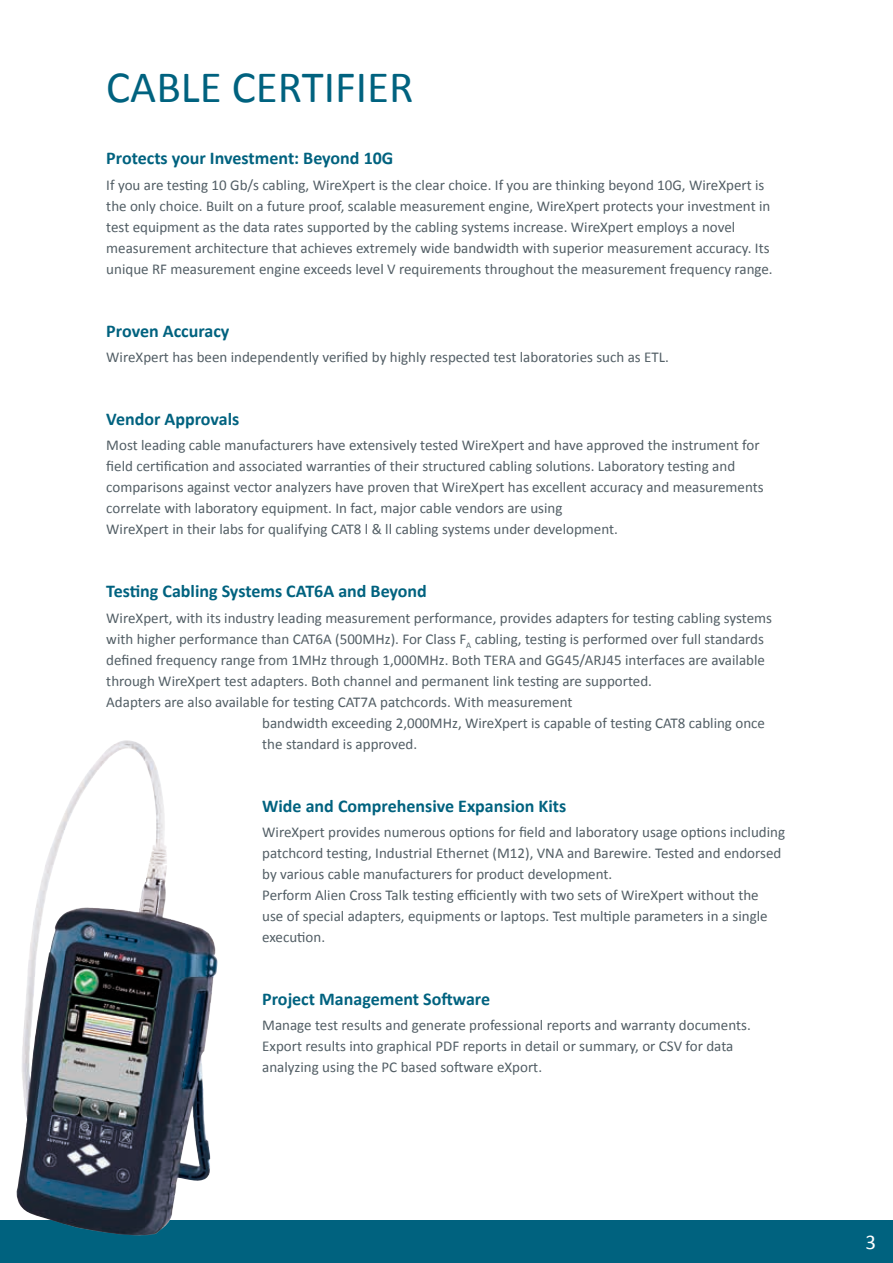
<style>
.page{position:relative;width:893px;height:1263px;background:#fff}
.page>*{position:absolute;margin:0;border:0;box-sizing:border-box;transform-origin:0 0}
.t1{font:45px "Calibri";color:#00627f}
.t2{font:21px "Calibri";color:#fff}
.t3{font:700 18px "Calibri";color:#00627f}
.t4{font:15px/21px "Calibri";color:#525e65}
</style>
<div class="page">
<div style="left:0;top:1220px;width:893px;height:43px;background:#00627f"></div>
<img style="left:16px;top:740px;width:202px;height:495px">
<h1 class="t1" style="left:106px;top:59px;width:309px">CABLE CERTIFIER</h1>
<p class="t3" style="left:106px;top:147px;width:289px">Protects your Investment: Beyond 10G</p>
<p class="t4" style="left:106px;top:174px;width:668px">If you are testing 10 Gb/s cabling, WireXpert is the clear choice. If you are thinking beyond 10G, WireXpert is the only choice. Built on a future proof, scalable measurement engine, WireXpert protects your investment in test equipment as the data rates supported by the cabling systems increase. WireXpert employs a novel measurement architecture that achieves extremely wide bandwidth with superior measurement accuracy. Its unique RF measurement engine exceeds level V requirements throughout the measurement frequency range.</p>
<p class="t3" style="left:106px;top:320px;width:125px">Proven Accuracy</p>
<p class="t4" style="left:106px;top:346px;width:564px">WireXpert has been independently verified by highly respected test laboratories such as ETL.</p>
<p class="t3" style="left:106px;top:408px;width:135px">Vendor Approvals</p>
<p class="t4" style="left:106px;top:434px;width:659px">Most leading cable manufacturers have extensively tested WireXpert and have approved the instrument for field certification and associated warranties of their structured cabling solutions. Laboratory testing and comparisons against vector analyzers have proven that WireXpert has excellent accuracy and measurements correlate with laboratory equipment. In fact, major cable vendors are using<br>WireXpert in their labs for qualifying CAT8 l &amp; ll cabling systems under development.</p>
<p class="t3" style="left:106px;top:580px;width:322px">Testing Cabling Systems CAT6A and Beyond</p>
<p class="t4" style="left:106px;top:606px;width:667px">WireXpert, with its industry leading measurement performance, provides adapters for testing cabling systems</p>
<p class="t4" style="left:106px;top:627px;width:659px">with higher performance than CAT6A (500MHz). For Class F<sub>A</sub> cabling, testing is performed over full standards</p>
<p class="t4" style="left:106px;top:648px;width:660px">defined frequency range from 1MHz through 1,000MHz. Both TERA and GG45/ARJ45 interfaces are available</p>
<p class="t4" style="left:106px;top:669px;width:547px">through WireXpert test adapters. Both channel and permanent link testing are supported.</p>
<p class="t4" style="left:106px;top:690px;width:468px">Adapters are also available for testing CAT7A patchcords. With measurement</p>
<p class="t4" style="left:262px;top:711px;width:504px">bandwidth exceeding 2,000MHz, WireXpert is capable of testing CAT8 cabling once</p>
<p class="t4" style="left:262px;top:732px;width:156px">the standard is approved.</p>
<p class="t3" style="left:262px;top:794px;width:306px">Wide and Comprehensive Expansion Kits</p>
<p class="t4" style="left:262px;top:821px;width:524px">WireXpert provides numerous options for field and laboratory usage options including patchcord testing, Industrial Ethernet (M12), VNA and Barewire. Tested and endorsed by various cable manufacturers for product development.<br>Perform Alien Cross Talk testing efficiently with two sets of WireXpert without the<br>use of special adapters, equipments or laptops. Test multiple parameters in a single execution.</p>
<p class="t3" style="left:262px;top:988px;width:229px">Project Management Software</p>
<p class="t4" style="left:262px;top:1014px;width:490px">Manage test results and generate professional reports and warranty documents.<br>Export results into graphical PDF reports in detail or summary, or CSV for data analyzing using the PC based software eXport.</p>
<h2 class="t2" style="left:865px;top:1229px;width:12px">3</h2>
</div>
